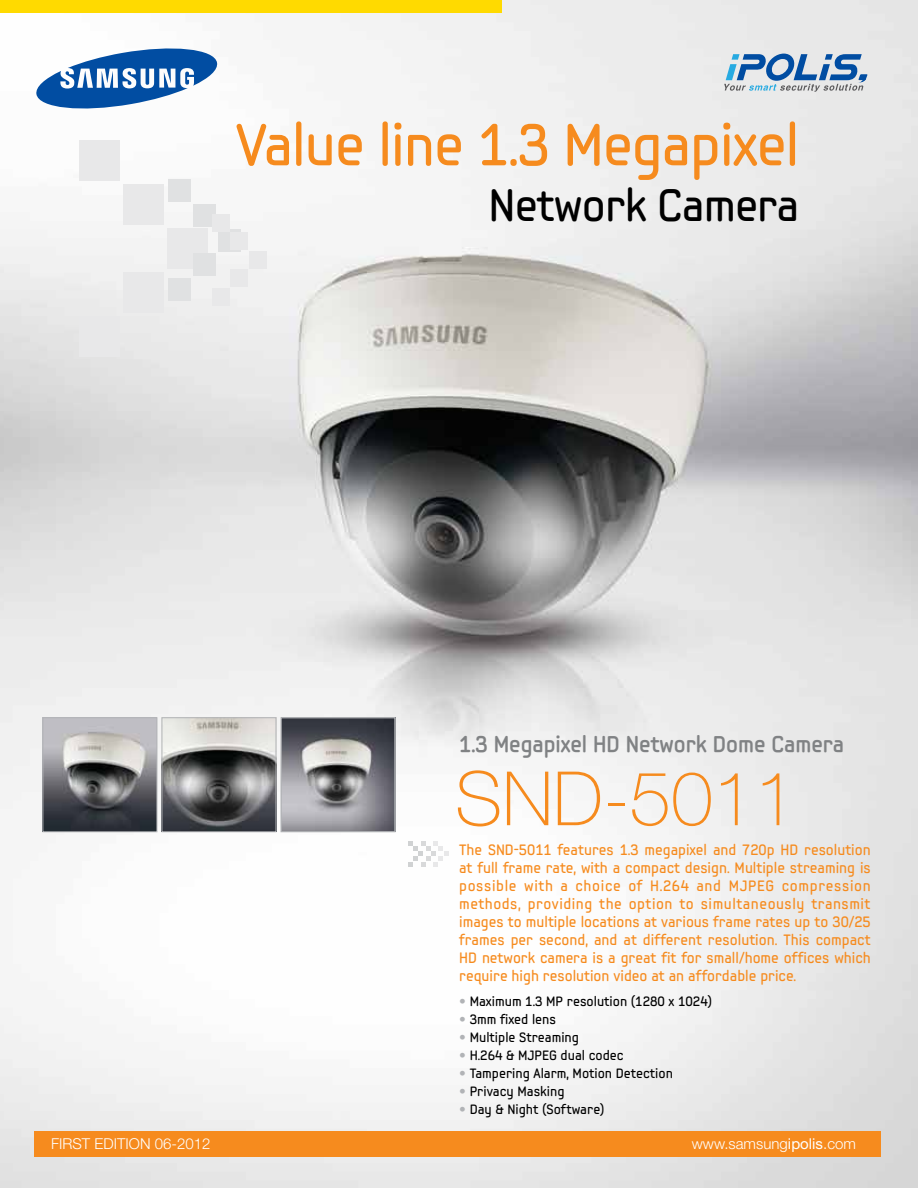
<style>
.page{position:relative;width:918px;height:1188px;background:#fff}
.page>*{position:absolute;margin:0;border:0;box-sizing:border-box;transform-origin:0 0}
.t1{font:100 75px "Helvetica Neue";color:#f68b1e}
.t2{font:58.5px "Samsung Imagination Modern";letter-spacing:-.02em;color:#f68b1e}
.t3{font:45px "Samsung Imagination Modern";letter-spacing:-.02em;color:#000}
.t4{font:700 22.5px "Samsung Imagination Modern";color:#808284}
.t5{font:15px/18px "Samsung Imagination Modern";color:#f68b1e;text-align:justify}
.t6{font:300 15px "Helvetica Neue";color:#fff}
.t7{font:13.5px "Samsung Imagination Modern";color:#000}
.s1{font-family:"Helvetica Neue";font-weight:300;color:#b1b3b6}
.s2{font-weight:400}
</style>
<div class="page">
<img style="left:0;top:0;width:918px;height:1188px">
<img style="left:45px;top:719px;width:110px;height:111px">
<div style="left:43px;top:717px;width:114px;height:115px;border:1px solid #b1b3b6"></div>
<img style="left:164px;top:719px;width:110px;height:111px">
<div style="left:162px;top:717px;width:114px;height:115px;border:1px solid #b1b3b6"></div>
<img style="left:283px;top:720px;width:110px;height:110px">
<div style="left:281px;top:717px;width:114px;height:115px;border:1px solid #b1b3b6"></div>
<div style="left:34px;top:1131px;width:846px;height:26px;background:#f68b1e"></div>
<div style="left:0;top:0;width:502px;height:13px;background:#ffda00"></div>
<svg style="left:408px;top:842px;width:40px;height:24px"></svg>
<div style="left:79px;top:140px;width:41px;height:41px;background:#e8e8e9"></div>
<div style="left:123px;top:184px;width:41px;height:41px;background:#e8e8e9"></div>
<div style="left:167px;top:228px;width:41px;height:41px;background:#e8e8e9"></div>
<div style="left:123px;top:272px;width:41px;height:41px;background:#e8e8e9"></div>
<div style="left:79px;top:316px;width:41px;height:41px;background:#e8e8e9"></div>
<div style="left:168px;top:179px;width:23px;height:23px;background:#e0e1e2"></div>
<div style="left:193px;top:204px;width:23px;height:23px;background:#e0e1e2"></div>
<div style="left:218px;top:229px;width:23px;height:23px;background:#e0e1e2"></div>
<div style="left:193px;top:253px;width:23px;height:23px;background:#e0e1e2"></div>
<div style="left:168px;top:278px;width:23px;height:23px;background:#e0e1e2"></div>
<div style="left:212px;top:214px;width:17px;height:17px;background:#e8e8e9"></div>
<div style="left:231px;top:233px;width:17px;height:17px;background:#e8e8e9"></div>
<div style="left:249px;top:251px;width:17px;height:18px;background:#e8e8e9"></div>
<div style="left:231px;top:270px;width:17px;height:17px;background:#e8e8e9"></div>
<div style="left:212px;top:288px;width:17px;height:18px;background:#e8e8e9"></div>
<svg style="left:35px;top:44px;width:183px;height:69px"></svg>
<svg style="left:724px;top:54px;width:144px;height:38px"></svg>
<h2 class="t2" style="left:236px;top:107px;width:565px">Value line 1.3 Megapixel</h2>
<h3 class="t3" style="left:489px;top:176px;width:312px">Network Camera</h3>
<p class="t6" style="left:51px;top:1134px;width:161px">FIRST EDITION 06-2012</p>
<h3 class="t4" style="left:459px;top:730px;width:386px">1.3 Megapixel HD Network Dome Camera</h3>
<h1 class="t1" style="left:455px;top:756px;width:343px">SND-5011</h1>
<p class="t5" style="left:459px;top:840px;width:413px">The SND-5011 features 1.3 megapixel and 720p HD resolution at full frame rate, with a compact design. Multiple streaming is possible with a choice of H.264 and MJPEG compression methods, providing the option to simultaneously transmit images to multiple locations at various frame rates up to 30/25 frames per second, and at different resolution. This compact HD network camera is a great fit for small/home offices which require high resolution video at an affordable price.</p>
<p class="t7" style="left:459px;top:993px;width:255px"><span class="s1">•</span> Maximum 1.3 MP resolution (1280 x 1024)</p>
<p class="t7" style="left:459px;top:1011px;width:98px"><span class="s1">•</span> 3mm fixed lens</p>
<p class="t7" style="left:459px;top:1029px;width:121px"><span class="s1">•</span> Multiple Streaming</p>
<p class="t7" style="left:459px;top:1047px;width:166px"><span class="s1">•</span> H.264 &amp; MJPEG dual codec</p>
<p class="t7" style="left:459px;top:1065px;width:215px"><span class="s1">•</span> Tampering Alarm, Motion Detection</p>
<p class="t7" style="left:459px;top:1082px;width:107px"><span class="s1">•</span> Privacy Masking</p>
<p class="t7" style="left:459px;top:1100px;width:147px"><span class="s1">•</span> Day &amp; Night (Software)</p>
<p class="t6" style="left:692px;top:1134px;width:166px">www.samsung<span class="s2">ipolis</span>.com</p>
</div>
